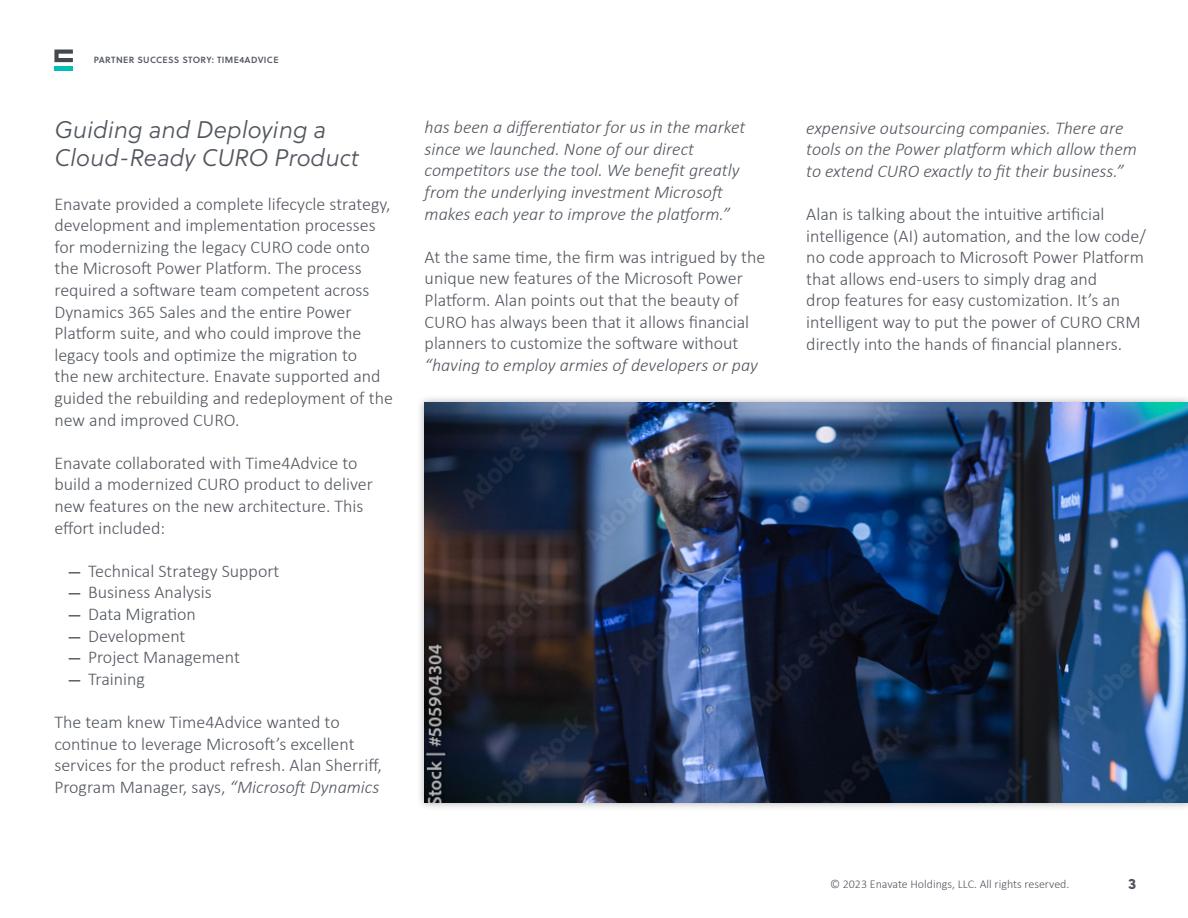
<style>
.page{position:relative;width:1188px;height:918px;background:#fff}
.page>*{position:absolute;margin:0;border:0;box-sizing:border-box;transform-origin:0 0}
.t1{font:italic 24px/28.8px "Soleil Lt";color:#52575f}
.t2{font:300 18px/21.6px "Calibri";color:#52575f}
.t3{font:italic 300 18px/21.6px "Calibri";color:#52575f}
.t4{font:15px "Soleil Xb";color:#52575f}
.t5{font:300 12px "Calibri";color:#52575f}
.t6{font:9px "Soleil Sb";letter-spacing:.04em;color:#52575f}
.s1{font-weight:700;font-size:15px}
.s2{font-style:italic}
</style>
<div class="page">
<hr style="left:54px;top:66px;width:19px;height:4px;background:#00bfb5">
<svg style="left:54px;top:50px;width:19px;height:12px"></svg>
<div style="left:416px;top:395px;width:772px;height:416px;background:#231f20;opacity:.35"></div>
<img style="left:425px;top:403px;width:763px;height:400px">
<p class="t6" style="left:94px;top:53px;width:186px">PARTNER SUCCESS STORY: TIME4ADVICE</p>
<p class="t1" style="left:54px;top:115px;width:306px">Guiding and Deploying a<br>Cloud-Ready CURO Product</p>
<p class="t2" style="left:54px;top:193px;width:340px">Enavate provided a complete lifecycle strategy, development and implementation processes for modernizing the legacy CURO code onto the Microsoft Power Platform. The process required a software team competent across Dynamics 365 Sales and the entire Power Platform suite, and who could improve the legacy tools and optimize the migration to<br>the new architecture. Enavate supported and guided the rebuilding and redeployment of the new and improved CURO.</p>
<p class="t2" style="left:54px;top:452px;width:320px">Enavate collaborated with Time4Advice to build a modernized CURO product to deliver new features on the new architecture. This effort included:</p>
<p class="t2" style="left:68px;top:560px;width:213px"><span class="s1">—</span> Technical Strategy Support</p>
<p class="t2" style="left:68px;top:581px;width:145px"><span class="s1">—</span> Business Analysis</p>
<p class="t2" style="left:68px;top:603px;width:129px"><span class="s1">—</span> Data Migration</p>
<p class="t2" style="left:68px;top:625px;width:119px"><span class="s1">—</span> Development</p>
<p class="t2" style="left:68px;top:646px;width:174px"><span class="s1">—</span> Project Management</p>
<p class="t2" style="left:68px;top:668px;width:79px"><span class="s1">—</span> Training</p>
<p class="t2" style="left:54px;top:711px;width:329px">The team knew Time4Advice wanted to continue to leverage Microsoft’s excellent services for the product refresh. Alan Sherriff, Program Manager, says, <span class="s2">“Microsoft Dynamics</span></p>
<p class="t3" style="left:425px;top:116px;width:322px">has been a differentiator for us in the market since we launched. None of our direct competitors use the tool. We benefit greatly from the underlying investment Microsoft makes each year to improve the platform.”</p>
<p class="t2" style="left:425px;top:246px;width:342px">At the same time, the firm was intrigued by the unique new features of the Microsoft Power Platform. Alan points out that the beauty of CURO has always been that it allows financial planners to customize the software without <span class="s2">“having to employ armies of developers or pay</span></p>
<p class="t3" style="left:806px;top:117px;width:332px">expensive outsourcing companies. There are tools on the Power platform which allow them to extend CURO exactly to fit their business.”</p>
<p class="t2" style="left:806px;top:203px;width:341px">Alan is talking about the intuitive artificial intelligence (AI) automation, and the low code/ no code approach to Microsoft Power Platform that allows end-users to simply drag and<br>drop features for easy customization. It’s an intelligent way to put the power of CURO CRM directly into the hands of financial planners.</p>
<p class="t5" style="left:830px;top:877px;width:241px">© 2023 Enavate Holdings, LLC. All rights reserved.</p>
<p class="t4" style="left:1128px;top:872px;width:10px">3</p>
</div>
